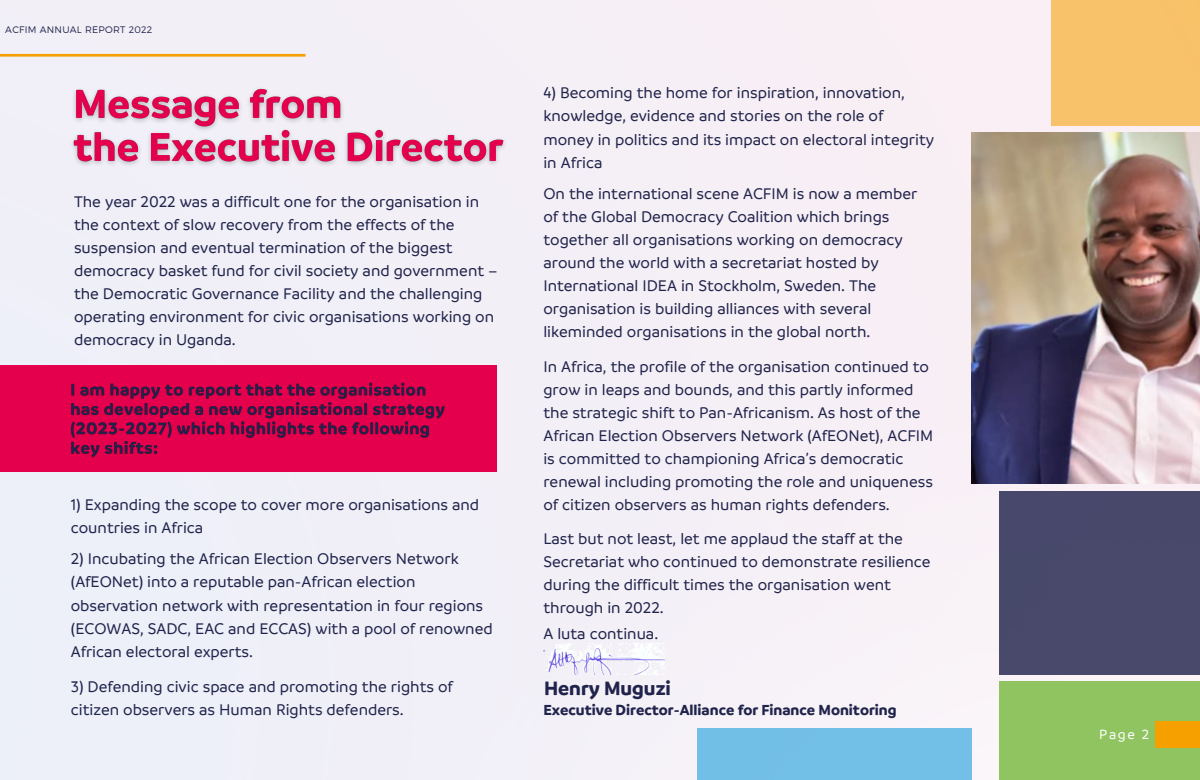
<style>
.page{position:relative;width:1200px;height:780px;background:#f3eff7}
.page>*{position:absolute;margin:0;border:0;box-sizing:border-box;transform-origin:0 0}
.t1{font:700 20.72px "Branding SF";color:#20234c}
.t2{font:500 16.56px/23.1px "Branding SF";color:#20234c}
.t3{font:700 15.68px "Branding SF";color:#20234c}
.t4{font:500 14.32px "Branding SF";color:#fff}
.t5{font:300 9.44px "Montserrat";letter-spacing:.03em;color:#20234c}
</style>
<div class="page">
<div style="left:697px;top:728px;width:274px;height:52px;background:#72bfe7"></div>
<div style="left:999px;top:681px;width:201px;height:99px;background:#8fc461"></div>
<div style="left:999px;top:491px;width:201px;height:183px;background:#48496b"></div>
<img style="left:971px;top:133px;width:229px;height:351px">
<img style="left:543px;top:644px;width:121px;height:30px">
<div style="left:0;top:366px;width:497px;height:106px;background:#e5004e"></div>
<img style="left:66px;top:70px;width:445px;height:112px">
<img style="left:70px;top:382px;width:375px;height:76px">
<hr style="left:0;top:54px;width:306px;height:3px;background:#f6a000">
<div style="left:1051px;top:0;width:149px;height:126px;background:#f8c26a"></div>
<div style="left:1156px;top:721px;width:44px;height:27px;background:#f6a000"></div>
<p class="t5" style="left:5px;top:24px;width:149px">ACFIM ANNUAL REPORT 2022</p>
<p class="t2" style="left:74px;top:189px;width:425px">The year 2022 was a difficult one for the organisation in the context of slow recovery from the effects of the suspension and eventual termination of the biggest democracy basket fund for civil society and government – the Democratic Governance Facility and the challenging operating environment for civic organisations working on democracy in Uganda.</p>
<p class="t2" style="left:71px;top:493px;width:410px">1) Expanding the scope to cover more organisations and countries in Africa</p>
<p class="t2" style="left:71px;top:547px;width:423px">2) Incubating the African Election Observers Network (AfEONet) into a reputable pan-African election observation network with representation in four regions (ECOWAS, SADC, EAC and ECCAS) with a pool of renowned African electoral experts.</p>
<p class="t2" style="left:71px;top:674px;width:384px">3) Defending civic space and promoting the rights of citizen observers as Human Rights defenders.</p>
<p class="t2" style="left:543px;top:81px;width:392px">4) Becoming the home for inspiration, innovation, knowledge, evidence and stories on the role of money in politics and its impact on electoral integrity in Africa</p>
<p class="t2" style="left:543px;top:182px;width:376px">On the international scene ACFIM is now a member of the Global Democracy Coalition which brings together all organisations working on democracy around the world with a secretariat hosted by International IDEA in Stockholm, Sweden. The organisation is building alliances with several likeminded organisations in the global north.</p>
<p class="t2" style="left:543px;top:354px;width:391px">In Africa, the profile of the organisation continued to grow in leaps and bounds, and this partly informed the strategic shift to Pan-Africanism. As host of the African Election Observers Network (AfEONet), ACFIM is committed to championing Africa’s democratic renewal including promoting the role and uniqueness of citizen observers as human rights defenders.</p>
<p class="t2" style="left:543px;top:527px;width:389px">Last but not least, let me applaud the staff at the Secretariat who continued to demonstrate resilience during the difficult times the organisation went through in 2022.</p>
<p class="t2" style="left:543px;top:622px;width:116px">A luta continua.</p>
<p class="t1" style="left:544px;top:675px;width:128px">Henry Muguzi</p>
<p class="t3" style="left:543px;top:700px;width:355px">Executive Director-Alliance for Finance Monitoring</p>
<p class="t4" style="left:1099px;top:725px;width:52px">Page 2</p>
</div>
